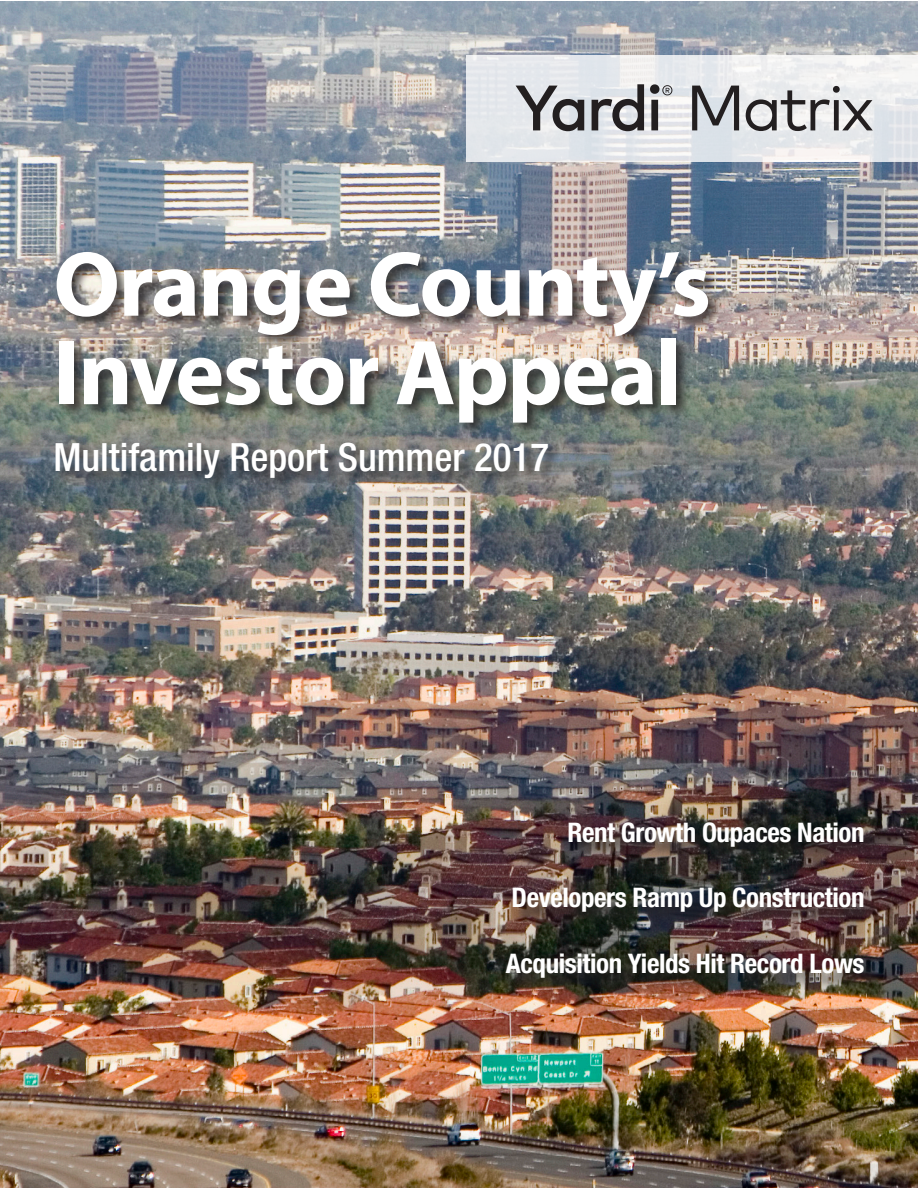
<style>
.page{position:relative;width:918px;height:1188px;background:#fff}
.page>*{position:absolute;margin:0;border:0;box-sizing:border-box;transform-origin:0 0}
.t1{font:700 93px/88.5px "Myriad Pro";letter-spacing:-.02em;color:#fff}
.t2{font:500 condensed 39px "Helvetica Neue LT Std";color:#fff}
.t3{font:700 condensed 27px "Helvetica Neue LT Std";letter-spacing:-.015em;color:#fff}
</style>
<div class="page">
<img style="left:0;top:2px;width:918px;height:1186px">
<svg style="left:466px;top:55px;width:452px;height:107px;fill:#e6e8ec"></svg>
<div style="left:509px;top:824px;width:373px;height:172px;background:#231f20;opacity:.75"></div>
<div style="left:54px;top:251px;width:669px;height:242px;background:#231f20;opacity:.75"></div>
<svg style="left:516px;top:86px;width:68px;height:45px;background:#9e9fa1"></svg>
<svg style="left:592px;top:84px;width:52px;height:47px;background:#97989a"></svg>
<svg style="left:650px;top:84px;width:22px;height:46px"></svg>
<svg style="left:692px;top:86px;width:47px;height:44px;background:#919396"></svg>
<svg style="left:746px;top:86px;width:127px;height:45px"></svg>
<p class="t1" style="left:53px;top:237px;width:659px">Orange County’s<br>Investor Appeal</p>
<p class="t2" style="left:53px;top:434px;width:497px">Multifamily Report Summer 2017</p>
<p class="t3" style="left:567px;top:816px;width:299px">Rent Growth Oupaces Nation</p>
<p class="t3" style="left:512px;top:881px;width:355px">Developers Ramp Up Construction</p>
<p class="t3" style="left:506px;top:947px;width:360px">Acquisition Yields Hit Record Lows</p>
</div>
